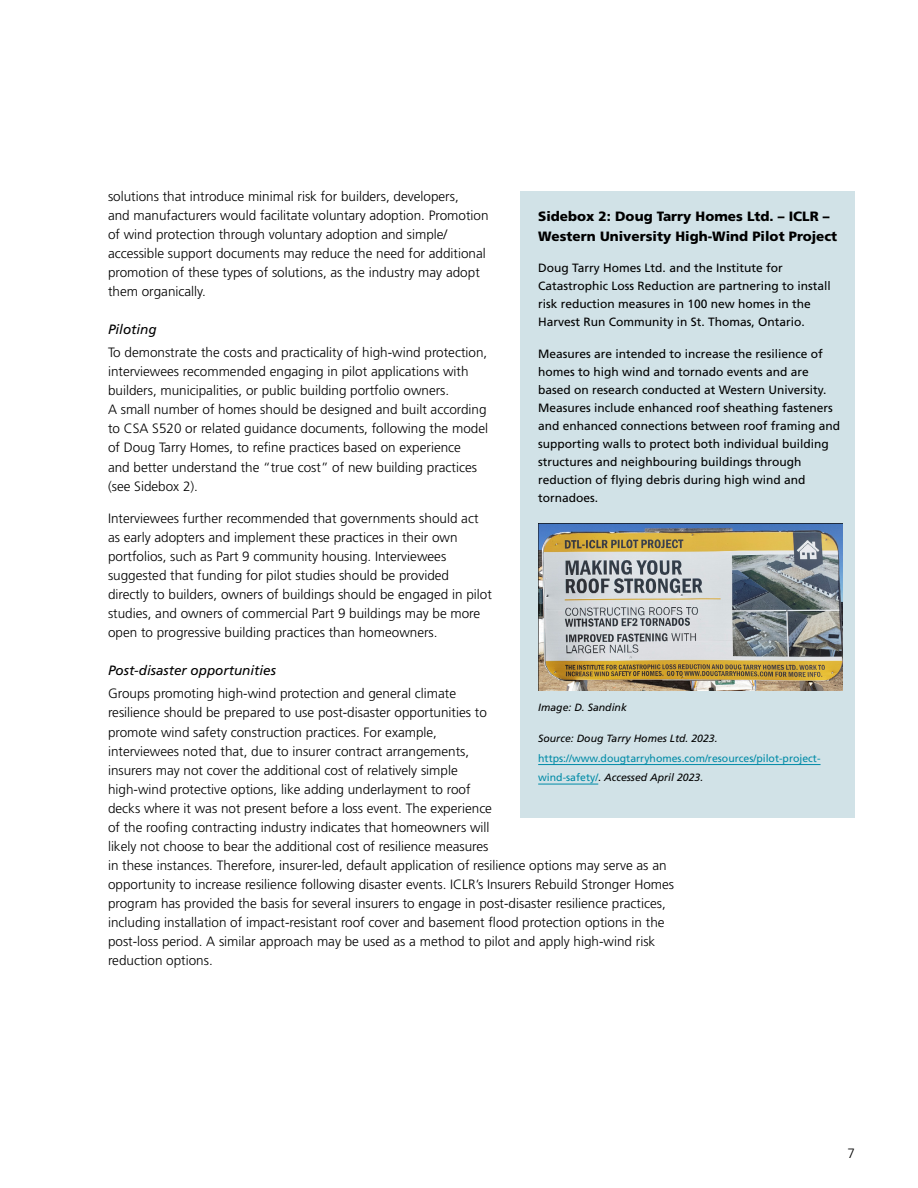
<style>
.page{position:relative;width:918px;height:1188px;background:#fff}
.page>*{position:absolute;margin:0;border:0;box-sizing:border-box;transform-origin:0 0}
.t1{font:300 13.5px/19px "Frutiger LT Std";color:#000}
.t2{font:900 13.5px/19.5px "Frutiger LT Std";color:#000}
.t3{font:italic 13.5px "Frutiger LT Std";color:#000}
.t4{font:12px/18px "Frutiger LT Std";color:#000}
.t5{font:10.5px/19.5px "Frutiger LT Std";color:#008ba7}
.t6{font:italic 10.5px "Frutiger LT Std";color:#000}
.s1{color:#000}
.s2{font-style:italic;color:#000}
</style>
<div class="page">
<div style="left:520px;top:191px;width:335px;height:626px;background:#d1e2e7"></div>
<hr style="left:538px;top:764px;width:283px;height:1px;background:#008ba7">
<hr style="left:538px;top:784px;width:60px;height:1px;background:#008ba7">
<img style="left:538px;top:524px;width:304px;height:166px">
<p class="t1" style="left:108px;top:187px;width:382px">solutions that introduce minimal risk for builders, developers,<br>and manufacturers would facilitate voluntary adoption. Promotion of wind protection through voluntary adoption and simple/ accessible support documents may reduce the need for additional promotion of these types of solutions, as the industry may adopt them organically.</p>
<p class="t3" style="left:108px;top:321px;width:50px">Piloting</p>
<p class="t1" style="left:108px;top:343px;width:382px">To demonstrate the costs and practicality of high-wind protection, interviewees recommended engaging in pilot applications with builders, municipalities, or public building portfolio owners.<br>A small number of homes should be designed and built according to CSA S520 or related guidance documents, following the model of Doug Tarry Homes, to refine practices based on experience<br>and better understand the “true cost” of new building practices (see Sidebox 2).</p>
<p class="t1" style="left:108px;top:509px;width:385px">Interviewees further recommended that governments should act as early adopters and implement these practices in their own portfolios, such as Part 9 community housing. Interviewees suggested that funding for pilot studies should be provided directly to builders, owners of buildings should be engaged in pilot studies, and owners of commercial Part 9 buildings may be more open to progressive building practices than homeowners.</p>
<p class="t3" style="left:108px;top:662px;width:170px">Post-disaster opportunities</p>
<p class="t1" style="left:108px;top:684px;width:568px">Groups promoting high-wind protection and general climate<br>resilience should be prepared to use post-disaster opportunities to<br>promote wind safety construction practices. For example,<br>interviewees noted that, due to insurer contract arrangements,<br>insurers may not cover the additional cost of relatively simple<br>high-wind protective options, like adding underlayment to roof<br>decks where it was not present before a loss event. The experience<br>of the roofing contracting industry indicates that homeowners will<br>likely not choose to bear the additional cost of resilience measures<br>in these instances. Therefore, insurer-led, default application of resilience options may serve as an opportunity to increase resilience following disaster events. ICLR’s Insurers Rebuild Stronger Homes program has provided the basis for several insurers to engage in post-disaster resilience practices, including installation of impact-resistant roof cover and basement flood protection options in the post-loss period. A similar approach may be used as a method to pilot and apply high-wind risk reduction options.</p>
<p class="t2" style="left:538px;top:207px;width:301px">Sidebox 2: Doug Tarry Homes Ltd. – ICLR –<br>Western University High-Wind Pilot Project</p>
<p class="t4" style="left:538px;top:259px;width:294px">Doug Tarry Homes Ltd. and the Institute for Catastrophic Loss Reduction are partnering to install risk reduction measures in 100 new homes in the Harvest Run Community in St. Thomas, Ontario.</p>
<p class="t4" style="left:538px;top:345px;width:304px">Measures are intended to increase the resilience of homes to high wind and tornado events and are based on research conducted at Western University.<br>Measures include enhanced roof sheathing fasteners and enhanced connections between roof framing and supporting walls to protect both individual building structures and neighbouring buildings through reduction of flying debris during high wind and tornadoes.</p>
<p class="t6" style="left:538px;top:701px;width:90px">Image: D. Sandink</p>
<p class="t6" style="left:538px;top:732px;width:181px">Source: Doug Tarry Homes Ltd. 2023.</p>
<p class="t5" style="left:538px;top:748px;width:284px">https://www.dougtarryhomes.com/resources/pilot-project&shy;wind-safety/<span class="s1">.</span> <span class="s2">Accessed April 2023.</span></p>
<p class="t1" style="left:847px;top:1144px;width:9px">7</p>
</div>
